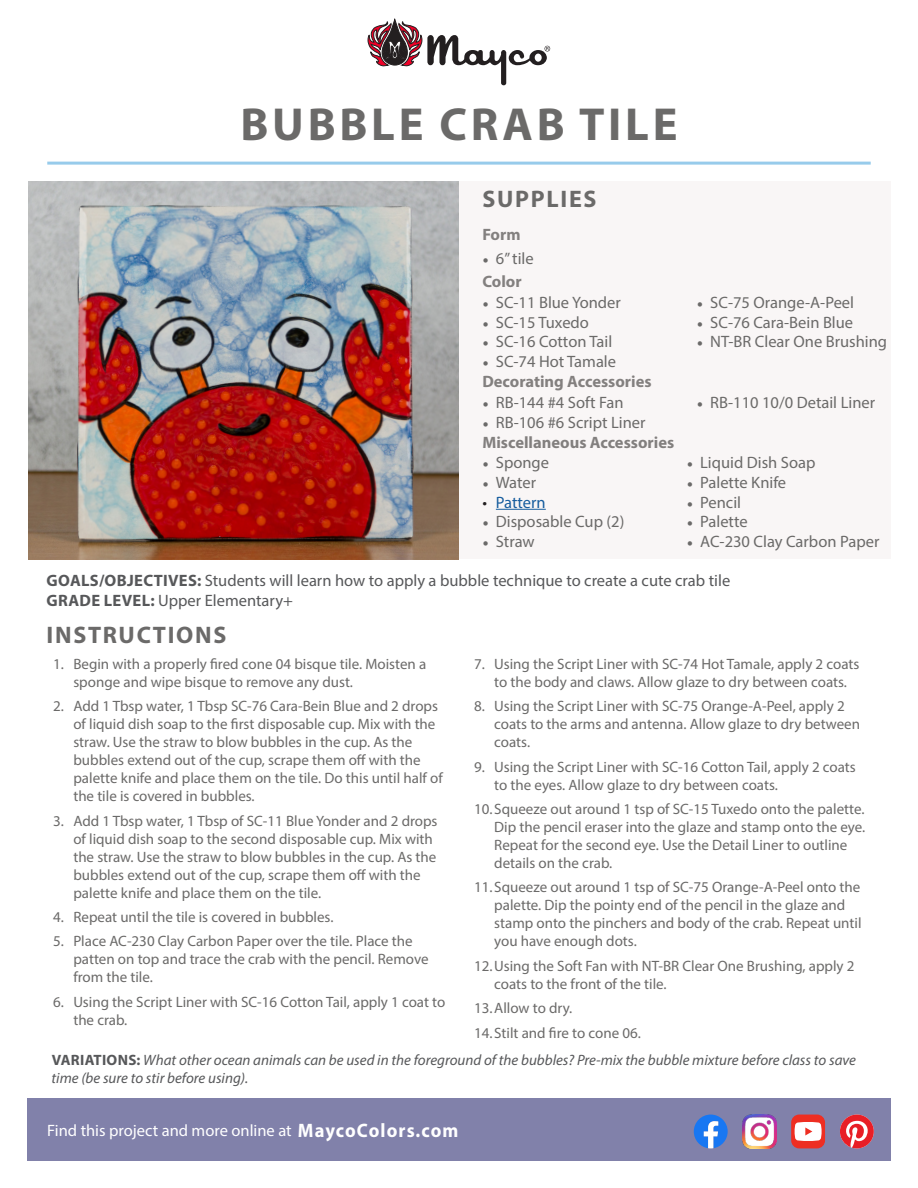
<style>
.page{position:relative;width:918px;height:1188px;background:#fff}
.page>*{position:absolute;margin:0;border:0;box-sizing:border-box;transform-origin:0 0}
.t1{font:700 46.5px "Myriad Pro";letter-spacing:.08em;color:#6b6a69}
.t2{font:700 24px "Myriad Pro";letter-spacing:.07em;color:#6b6a69}
.t3{font:700 19.5px "Myriad Pro";letter-spacing:.06em;color:#fff;scale:.95 1}
.t4{font:16.5px "Myriad Pro";color:#6b6a69}
.t5{font:16.5px "Myriad Pro";color:#57585a}
.t6{font:700 16.5px "Myriad Pro";color:#83807f}
.t7{font:16.5px "Myriad Pro";color:#fff}
.t8{font:700 16.5px "Myriad Pro";color:#827f7e}
.t9{font:16.5px "Myriad Pro";color:#175d9e}
.t10{font:15px/18px "Myriad Pro";color:#6b6a69}
.t11{font:italic 15px/18px "Myriad Pro";color:#57585a}
.s1{font-family:"Minion Pro"}
.s2{color:#231f20}
.s3{font-weight:700}
.s4{font-weight:700;font-style:normal}
</style>
<div class="page">
<div style="left:427px;top:181px;width:464px;height:378px;background:#f9f6f6"></div>
<hr style="left:496px;top:509px;width:50px;height:1px;background:#175d9e">
<img style="left:28px;top:181px;width:431px;height:378px">
<div style="left:27px;top:1099px;width:864px;height:62px;background:#8181aa"></div>
<svg style="left:368px;top:19px;width:182px;height:66px"></svg>
<hr style="left:47px;top:162px;width:824px;height:3px;background:#97cbeb">
<svg style="left:694px;top:1115px;width:34px;height:33px"></svg>
<svg style="left:840px;top:1115px;width:34px;height:33px"></svg>
<div style="left:791px;top:1115px;width:34px;height:33px;background:#ee2e22;border-radius:8px"></div>
<svg style="left:795px;top:1122px;width:27px;height:19px"></svg>
<img style="left:742px;top:1115px;width:34px;height:33px">
<p class="t1" style="left:240px;top:94px;width:439px">BUBBLE CRAB TILE</p>
<p class="t2" style="left:483px;top:183px;width:115px">SUPPLIES</p>
<p class="t6" style="left:482px;top:224px;width:40px">Form</p>
<p class="t4" style="left:482px;top:249px;width:53px"><span class="s1">•</span> 6” tile</p>
<p class="t6" style="left:482px;top:270px;width:41px">Color</p>
<p class="t4" style="left:482px;top:292px;width:140px"><span class="s1">•</span> SC-11 Blue Yonder</p>
<p class="t4" style="left:482px;top:312px;width:108px"><span class="s1">•</span> SC-15 Tuxedo</p>
<p class="t4" style="left:482px;top:332px;width:131px"><span class="s1">•</span> SC-16 Cotton Tail</p>
<p class="t4" style="left:482px;top:352px;width:135px"><span class="s1">•</span> SC-74 Hot Tamale</p>
<p class="t6" style="left:482px;top:371px;width:171px">Decorating Accessories</p>
<p class="t4" style="left:482px;top:393px;width:143px"><span class="s1">•</span> RB-144 #4 Soft Fan</p>
<p class="t4" style="left:482px;top:412px;width:165px"><span class="s1">•</span> RB-106 #6 Script Liner</p>
<p class="t8" style="left:482px;top:432px;width:193px">Miscellaneous Accessories</p>
<p class="t4" style="left:482px;top:452px;width:68px"><span class="s1">•</span> Sponge</p>
<p class="t4" style="left:482px;top:472px;width:55px"><span class="s1">•</span> Water</p>
<p class="t9" style="left:482px;top:492px;width:65px"><span class="s2">•</span> Pattern</p>
<p class="t4" style="left:482px;top:512px;width:144px"><span class="s1">•</span> Disposable Cup (2)</p>
<p class="t4" style="left:482px;top:532px;width:54px"><span class="s1">•</span> Straw</p>
<p class="t4" style="left:697px;top:292px;width:159px"><span class="s1">•</span> SC-75 Orange-A-Peel</p>
<p class="t4" style="left:697px;top:312px;width:158px"><span class="s1">•</span> SC-76 Cara-Bein Blue</p>
<p class="t4" style="left:697px;top:332px;width:192px"><span class="s1">•</span> NT-BR Clear One Brushing</p>
<p class="t4" style="left:697px;top:393px;width:180px"><span class="s1">•</span> RB-110 10/0 Detail Liner</p>
<p class="t4" style="left:687px;top:452px;width:130px"><span class="s1">•</span> Liquid Dish Soap</p>
<p class="t4" style="left:687px;top:472px;width:101px"><span class="s1">•</span> Palette Knife</p>
<p class="t4" style="left:687px;top:492px;width:56px"><span class="s1">•</span> Pencil</p>
<p class="t4" style="left:687px;top:512px;width:63px"><span class="s1">•</span> Palette</p>
<p class="t4" style="left:687px;top:532px;width:194px"><span class="s1">•</span> AC-230 Clay Carbon Paper</p>
<p class="t5" style="left:47px;top:571px;width:685px"><span class="s3">GOALS/OBJECTIVES:</span> Students will learn how to apply a bubble technique to create a cute crab tile</p>
<p class="t5" style="left:47px;top:590px;width:248px"><span class="s3">GRADE LEVEL:</span> Upper Elementary+</p>
<p class="t2" style="left:47px;top:619px;width:181px">INSTRUCTIONS</p>
<p class="t10" style="left:73px;top:654px;width:354px;text-indent:-20px">1. Begin with a properly fired cone 04 bisque tile. Moisten a sponge and wipe bisque to remove any dust.</p>
<p class="t10" style="left:73px;top:697px;width:371px;text-indent:-20px">2. Add 1 Tbsp water, 1 Tbsp SC-76 Cara-Bein Blue and 2 drops of liquid dish soap to the first disposable cup. Mix with the straw. Use the straw to blow bubbles in the cup. As the bubbles extend out of the cup, scrape them off with the palette knife and place them on the tile. Do this until half of the tile is covered in bubbles.</p>
<p class="t10" style="left:73px;top:811px;width:366px;text-indent:-20px">3. Add 1 Tbsp water, 1 Tbsp of SC-11 Blue Yonder and 2 drops of liquid dish soap to the second disposable cup. Mix with the straw. Use the straw to blow bubbles in the cup. As the bubbles extend out of the cup, scrape them off with the palette knife and place them on the tile.</p>
<p class="t10" style="left:53px;top:908px;width:282px">4. Repeat until the tile is covered in bubbles.</p>
<p class="t10" style="left:73px;top:932px;width:357px;text-indent:-20px">5. Place AC-230 Clay Carbon Paper over the tile. Place the patten on top and trace the crab with the pencil. Remove from the tile.</p>
<p class="t10" style="left:73px;top:993px;width:373px;text-indent:-20px">6. Using the Script Liner with SC-16 Cotton Tail, apply 1 coat to the crab.</p>
<p class="t10" style="left:474px;top:654px;width:387px;text-align:center">7. Using the Script Liner with SC-74 Hot Tamale, apply 2 coats to the body and claws. Allow glaze to dry between coats.</p>
<p class="t10" style="left:494px;top:697px;width:367px;text-indent:-20px">8. Using the Script Liner with SC-75 Orange-A-Peel, apply 2 coats to the arms and antenna. Allow glaze to dry between coats.</p>
<p class="t10" style="left:494px;top:757px;width:363px;text-indent:-20px">9. Using the Script Liner with SC-16 Cotton Tail, apply 2 coats to the eyes. Allow glaze to dry between coats.</p>
<p class="t10" style="left:494px;top:800px;width:373px;text-indent:-20px">10.Squeeze out around 1 tsp of SC-15 Tuxedo onto the palette.<br>Dip the pencil eraser into the glaze and stamp onto the eye.<br>Repeat for the second eye. Use the Detail Liner to outline details on the crab.</p>
<p class="t10" style="left:494px;top:878px;width:369px;text-indent:-20px">11.Squeeze out around 1 tsp of SC-75 Orange-A-Peel onto the palette. Dip the pointy end of the pencil in the glaze and stamp onto the pinchers and body of the crab. Repeat until you have enough dots.</p>
<p class="t10" style="left:494px;top:957px;width:362px;text-indent:-20px">12.Using the Soft Fan with NT-BR Clear One Brushing, apply 2 coats to the front of the tile.</p>
<p class="t10" style="left:474px;top:999px;width:100px">13.Allow to dry.</p>
<p class="t10" style="left:474px;top:1024px;width:168px">14.Stilt and fire to cone 06.</p>
<p class="t11" style="left:52px;top:1051px;width:806px"><span class="s4">VARIATIONS:</span> What other ocean animals can be used in the foreground of the bubbles? Pre-mix the bubble mixture before class to save time (be sure to stir before using).</p>
<p class="t7" style="left:47px;top:1120px;width:246px">Find this project and more online at</p>
<p class="t3" style="left:298px;top:1118px;width:171px">MaycoColors.com</p>
</div>
